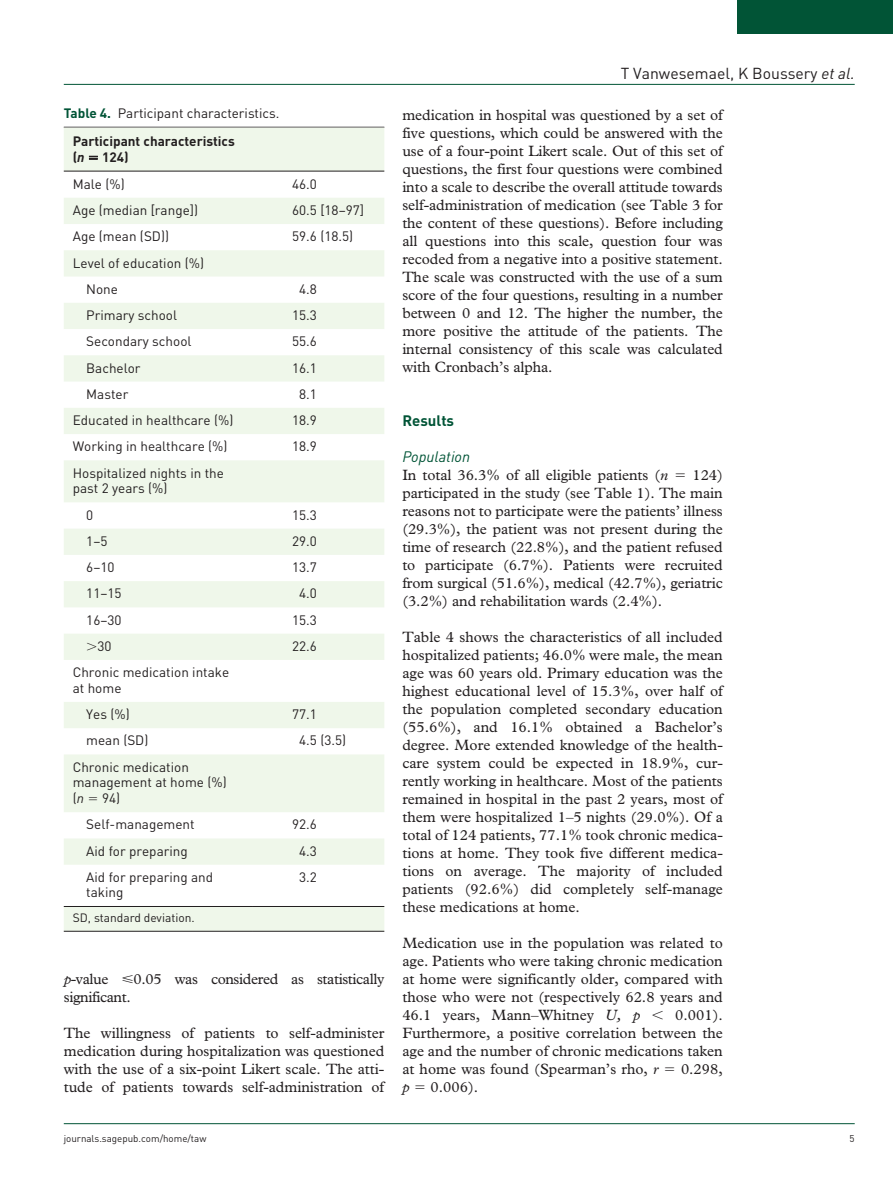
<style>
.page{position:relative;width:893px;height:1191px;background:#fff}
.page>*{position:absolute;margin:0;border:0;box-sizing:border-box;transform-origin:0 0}
.t1{font:15.75px "DIN";color:#231f20}
.t2{font:15px/18px "Plantin Std";letter-spacing:-.005em;color:#231f20;text-align:justify}
.t3{font:15px/18px "Plantin Std";letter-spacing:-.025em;color:#231f20}
.t4{font:italic 15px "DIN";color:#015436}
.t5{font:700 15px "DIN";color:#015436}
.t6{font:italic 15px "Plantin Std";color:#231f20}
.t7{font:13.5px/15.8px "DIN";color:#231f20}
.t8{font:700 13.5px "DIN";color:#231f20}
.t9{font:12px "DIN";color:#231f20}
.t10{font:9.75px "DIN";color:#231f20}
.s1{font-weight:700;color:#015436}
.s2{font-weight:700}
.s3{font-style:italic}
</style>
<div class="page">
<hr style="left:64px;top:84px;width:791px;height:1px;background:#015436">
<hr style="left:64px;top:1123px;width:791px;height:1px;background:#015436">
<div style="left:738px;top:0;width:155px;height:34px;background:#015436"></div>
<hr style="left:64px;top:127px;width:320px;height:1px;background:#231f20">
<svg style="left:64px;top:128px;width:320px;height:803px;fill:#eff7ea"></svg>
<hr style="left:64px;top:171px;width:188px;height:1px;background:#231f20">
<hr style="left:252px;top:171px;width:132px;height:1px;background:#231f20">
<hr style="left:64px;top:931px;width:188px;height:1px;background:#231f20">
<hr style="left:252px;top:931px;width:132px;height:1px;background:#231f20">
<hr style="left:64px;top:906px;width:188px;height:1px;background:#231f20">
<hr style="left:252px;top:906px;width:132px;height:1px;background:#231f20">
<svg style="left:89px;top:156px;width:9px;height:3px"></svg>
<svg style="left:87px;top:642px;width:9px;height:8px"></svg>
<svg style="left:89px;top:797px;width:8px;height:3px"></svg>
<p class="t7" style="left:73px;top:98px;width:208px;line-height:28.5px;text-indent:-9px"><span class="s1">Table 4.</span> Participant characteristics.<br><span class="s2">Participant characteristics</span></p>
<p class="t8" style="left:73px;top:148px;width:13px">(<span class="s3">n</span></p>
<p class="t8" style="left:102px;top:148px;width:28px">124)</p>
<p class="t7" style="left:73px;top:176px;width:53px">Male (%)</p>
<p class="t7" style="left:292px;top:176px;width:26px">46.0</p>
<p class="t7" style="left:73px;top:202px;width:127px">Age (median [range])</p>
<p class="t7" style="left:292px;top:202px;width:73px">60.5 [18–97]</p>
<p class="t7" style="left:73px;top:228px;width:98px">Age (mean (SD))</p>
<p class="t7" style="left:292px;top:228px;width:62px">59.6 (18.5)</p>
<p class="t7" style="left:86px;top:249px;width:119px;line-height:26.2px;text-indent:-14px">Level of education (%)<br>None</p>
<p class="t7" style="left:299px;top:281px;width:19px">4.8</p>
<p class="t7" style="left:86px;top:307px;width:92px">Primary school</p>
<p class="t7" style="left:292px;top:307px;width:26px">15.3</p>
<p class="t7" style="left:86px;top:333px;width:107px">Secondary school</p>
<p class="t7" style="left:292px;top:333px;width:26px">55.6</p>
<p class="t7" style="left:86px;top:359px;width:56px">Bachelor</p>
<p class="t7" style="left:292px;top:359px;width:26px">16.1</p>
<p class="t7" style="left:86px;top:386px;width:44px">Master</p>
<p class="t7" style="left:299px;top:386px;width:19px">8.1</p>
<p class="t7" style="left:73px;top:412px;width:162px">Educated in healthcare (%)</p>
<p class="t7" style="left:292px;top:412px;width:26px">18.9</p>
<p class="t7" style="left:73px;top:438px;width:156px">Working in healthcare (%)</p>
<p class="t7" style="left:292px;top:438px;width:26px">18.9</p>
<p class="t7" style="left:73px;top:464px;width:153px">Hospitalized nights in the past 2 years (%)</p>
<p class="t7" style="left:86px;top:506px;width:9px">0</p>
<p class="t7" style="left:292px;top:506px;width:26px">15.3</p>
<p class="t7" style="left:86px;top:533px;width:23px">1–5</p>
<p class="t7" style="left:292px;top:533px;width:26px">29.0</p>
<p class="t7" style="left:86px;top:559px;width:30px">6–10</p>
<p class="t7" style="left:292px;top:559px;width:26px">13.7</p>
<p class="t7" style="left:86px;top:585px;width:37px">11–15</p>
<p class="t7" style="left:299px;top:585px;width:19px">4.0</p>
<p class="t7" style="left:86px;top:611px;width:37px">16–30</p>
<p class="t7" style="left:292px;top:611px;width:26px">15.3</p>
<p class="t7" style="left:98px;top:638px;width:16px">30</p>
<p class="t7" style="left:292px;top:638px;width:26px">22.6</p>
<p class="t7" style="left:73px;top:664px;width:158px">Chronic medication intake at home</p>
<p class="t7" style="left:86px;top:706px;width:45px">Yes (%)</p>
<p class="t7" style="left:292px;top:706px;width:26px">77.1</p>
<p class="t7" style="left:86px;top:732px;width:64px">mean (SD)</p>
<p class="t7" style="left:299px;top:732px;width:48px">4.5 (3.5)</p>
<p class="t7" style="left:73px;top:758px;width:155px">Chronic medication management at home (%) (<span class="s3">n</span></p>
<p class="t7" style="left:86px;top:785px;width:110px;line-height:26.2px;text-indent:16px">94)<br>Self-management</p>
<p class="t7" style="left:292px;top:816px;width:26px">92.6</p>
<p class="t7" style="left:86px;top:842px;width:103px">Aid for preparing</p>
<p class="t7" style="left:299px;top:842px;width:19px">4.3</p>
<p class="t7" style="left:86px;top:868px;width:128px">Aid for preparing and taking</p>
<p class="t7" style="left:299px;top:868px;width:19px">3.2</p>
<p class="t9" style="left:73px;top:910px;width:123px">SD, standard deviation.</p>
<p class="t3" style="left:64px;top:970px;width:322px"><span class="s3">p</span>-value ⩽0.05 was considered as statistically significant.</p>
<p class="t2" style="left:64px;top:1024px;width:322px">The willingness of patients to self-administer medication during hospitalization was questioned with the use of a six-point Likert scale. The atti&shy;tude of patients towards self-administration of</p>
<p class="t1" style="left:621px;top:63px;width:236px">T Vanwesemael, K Boussery <span class="s3">et al.</span></p>
<p class="t2" style="left:402px;top:106px;width:322px">medication in hospital was questioned by a set of five questions, which could be answered with the use of a four-point Likert scale. Out of this set of questions, the first four questions were combined into a scale to describe the overall attitude towards self-administration of medication (see Table 3 for the content of these questions). Before including all questions into this scale, question four was recoded from a negative into a positive statement.<br>The scale was constructed with the use of a sum score of the four questions, resulting in a number between 0 and 12. The higher the number, the more positive the attitude of the patients. The internal consistency of this scale was calculated with Cronbach’s alpha.</p>
<p class="t5" style="left:402px;top:411px;width:53px">Results</p>
<p class="t4" style="left:402px;top:447px;width:69px">Population</p>
<p class="t2" style="left:402px;top:466px;width:267px">In total 36.3% of all eligible patients (<span class="s3">n</span></p>
<p class="t2" style="left:402px;top:466px;width:322px;text-indent:290px">124) participated in the study (see Table 1). The main reasons not to participate were the patients’ illness (29.3%), the patient was not present during the time of research (22.8%), and the patient refused to participate (6.7%). Patients were recruited from surgical (51.6%), medical (42.7%), geriatric (3.2%) and rehabilitation wards (2.4%).</p>
<p class="t2" style="left:402px;top:628px;width:322px">Table 4 shows the characteristics of all included hospitalized patients; 46.0% were male, the mean age was 60 years old. Primary education was the highest educational level of 15.3%, over half of the population completed secondary education (55.6%), and 16.1% obtained a Bachelor’s degree. More extended knowledge of the health&shy;care system could be expected in 18.9%, cur&shy;rently working in healthcare. Most of the patients remained in hospital in the past 2 years, most of them were hospitalized 1–5 nights (29.0%). Of a total of 124 patients, 77.1% took chronic medica&shy;tions at home. They took five different medica&shy;tions on average. The majority of included patients (92.6%) did completely self-manage these medications at home.</p>
<p class="t2" style="left:402px;top:934px;width:322px">Medication use in the population was related to age. Patients who were taking chronic medication at home were significantly older, compared with those who were not (respectively 62.8 years and 46.1 years, Mann–Whitney <span class="s3">U, p</span></p>
<p class="t2" style="left:402px;top:1006px;width:322px;text-indent:273px">0.001).<br>Furthermore, a positive correlation between the age and the number of chronic medications taken at home was found (Spearman’s rho, <span class="s3">r</span></p>
<p class="t2" style="left:681px;top:1060px;width:43px">0.298,</p>
<p class="t6" style="left:402px;top:1078px;width:9px">p</p>
<p class="t2" style="left:430px;top:1078px;width:49px">0.006).</p>
<p class="t10" style="left:64px;top:1132px;width:144px">journals.sagepub.com/home/taw</p>
<p class="t10" style="left:850px;top:1132px;width:7px">5</p>
</div>
